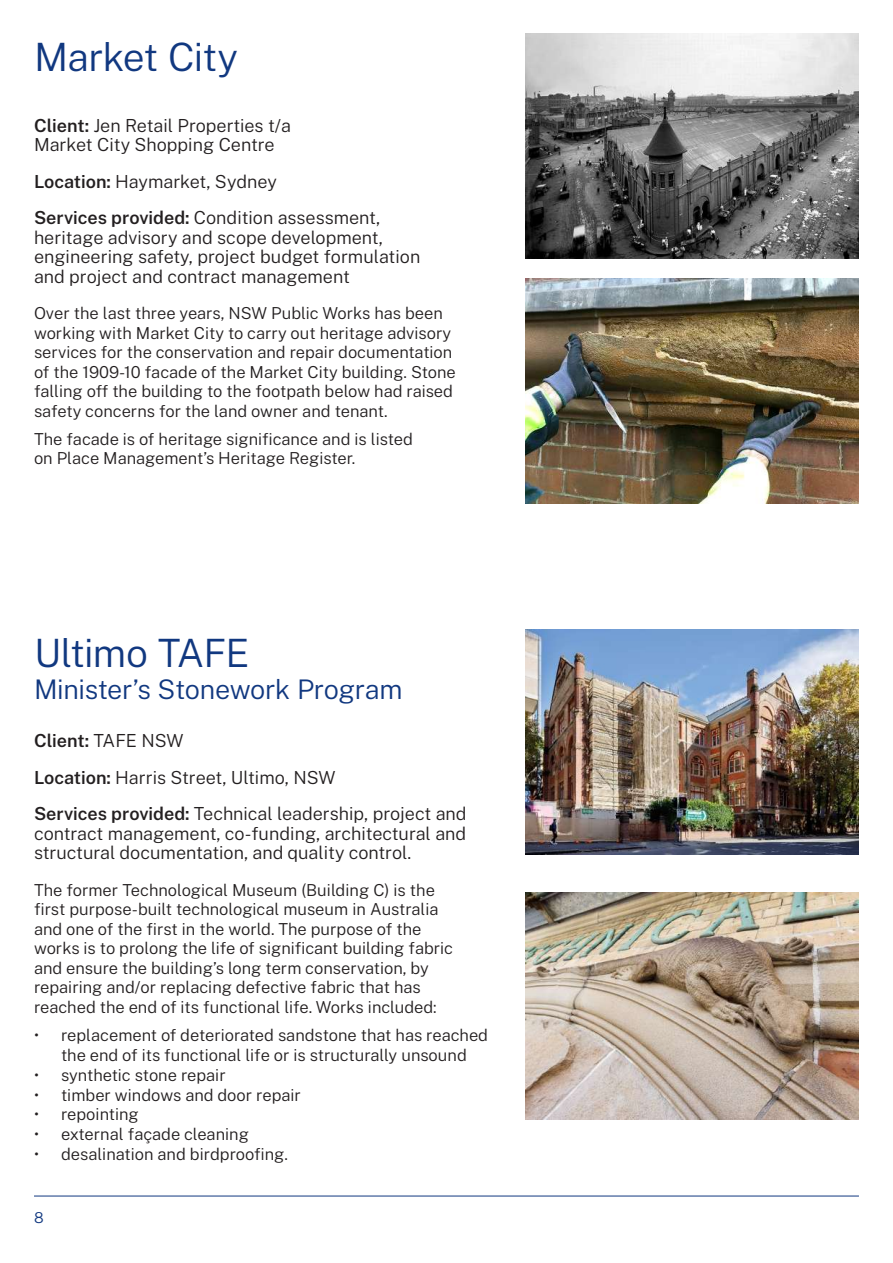
<style>
.page{position:relative;width:893px;height:1263px;background:#fff}
.page>*{position:absolute;margin:0;border:0;box-sizing:border-box;transform-origin:0 0}
.t1{font:300 39px "Public Sans";letter-spacing:-.02em;color:#113880}
.t2{font:300 27px "Public Sans";letter-spacing:-.015em;color:#113880}
.t3{font:300 18px/19.5px "Public Sans";color:#231f20}
.t4{font:300 16.5px/19.5px "Public Sans";color:#231f20}
.t5{font:300 15px "Public Sans";color:#113880}
.s1{font-weight:600}
</style>
<div class="page">
<hr style="left:34px;top:1196px;width:825px;height:1px;background:#113880">
<img style="left:525px;top:279px;width:334px;height:224px">
<img style="left:525px;top:34px;width:334px;height:224px">
<img style="left:525px;top:629px;width:334px;height:226px">
<img style="left:525px;top:893px;width:334px;height:227px">
<h1 class="t1" style="left:34px;top:30px;width:206px">Market City</h1>
<p class="t3" style="left:34px;top:115px;width:258px"><span class="s1">Client:</span> Jen Retail Properties t/a<br>Market City Shopping Centre</p>
<p class="t3" style="left:34px;top:162px;width:348px;line-height:36.5px"><span class="s1">Location:</span> Haymarket, Sydney<br><span class="s1">Services provided:</span> Condition assessment,</p>
<p class="t3" style="left:34px;top:227px;width:388px">heritage advisory and scope development, engineering safety, project budget formulation and project and contract management</p>
<p class="t4" style="left:34px;top:303px;width:423px">Over the last three years, NSW Public Works has been working with Market City to carry out heritage advisory services for the conservation and repair documentation of the 1909-10 facade of the Market City building. Stone falling off the building to the footpath below had raised safety concerns for the land owner and tenant.</p>
<p class="t4" style="left:34px;top:428px;width:380px">The facade is of heritage significance and is listed on Place Management’s Heritage Register.</p>
<h1 class="t1" style="left:34px;top:626px;width:217px">Ultimo TAFE</h1>
<h2 class="t2" style="left:34px;top:671px;width:370px">Minister’s Stonework Program</h2>
<p class="t3" style="left:34px;top:722px;width:434px;line-height:36.5px"><span class="s1">Client:</span> TAFE NSW<br><span class="s1">Location:</span> Harris Street, Ultimo, NSW<br><span class="s1">Services provided:</span> Technical leadership, project and</p>
<p class="t3" style="left:34px;top:823px;width:434px">contract management, co-funding, architectural and structural documentation, and quality control.</p>
<p class="t4" style="left:34px;top:879px;width:421px">The former Technological Museum (Building C) is the first purpose-built technological museum in Australia and one of the first in the world. The purpose of the works is to prolong the life of significant building fabric and ensure the building’s long term conservation, by repairing and/or replacing defective fabric that has reached the end of its functional life. Works included:</p>
<p class="t4" style="left:34px;top:1024px;width:456px;text-align:center">• replacement of deteriorated sandstone that has reached the end of its functional life or is structurally unsound</p>
<p class="t4" style="left:34px;top:1064px;width:193px">• synthetic stone repair</p>
<p class="t4" style="left:34px;top:1084px;width:268px">• timber windows and door repair</p>
<p class="t4" style="left:34px;top:1104px;width:106px">• repointing</p>
<p class="t4" style="left:34px;top:1124px;width:216px">• external façade cleaning</p>
<p class="t4" style="left:34px;top:1143px;width:255px">• desalination and birdproofing.</p>
<p class="t5" style="left:34px;top:1207px;width:11px">8</p>
</div>
